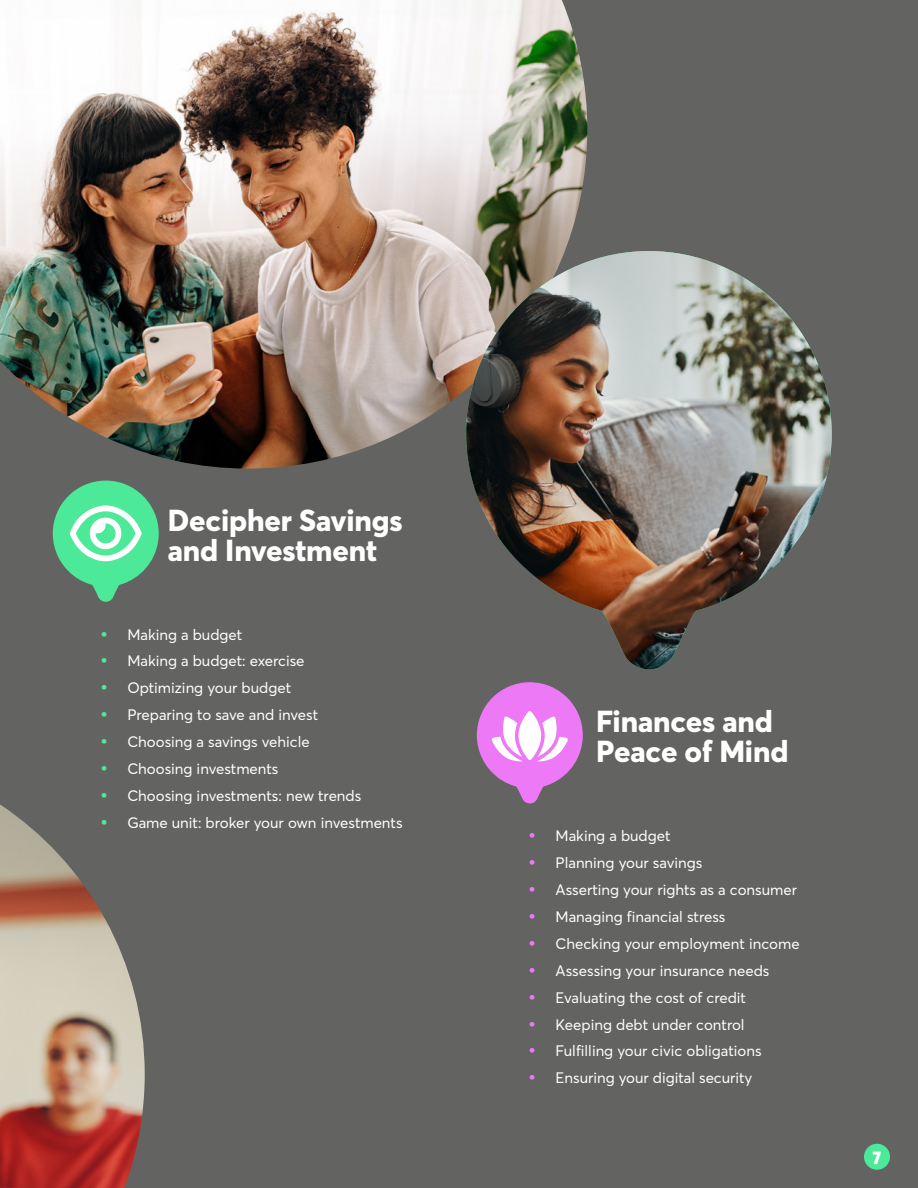
<style>
.page{position:relative;width:918px;height:1188px;background:#636362}
.page>*{position:absolute;margin:0;border:0;box-sizing:border-box;transform-origin:0 0}
.t1{font:800 30px/30px "Desjardins Sans";letter-spacing:-.005em;color:#fff}
.t2{font:900 18px "Desjardins Sans";color:#fff}
.t3{font:15px "Desjardins Sans";color:#fff}
.s1{font-weight:900;font-size:18px;color:#4ce998}
.s2{font-weight:900;font-size:18px;color:#ed79f6}
</style>
<div class="page">
<img style="left:0;top:0;width:587px;height:469px">
<img style="left:0;top:804px;width:145px;height:384px">
<svg style="left:477px;top:682px;width:106px;height:122px"></svg>
<div style="left:864px;top:1144px;width:26px;height:26px;background:#4ce998;border-radius:50%"></div>
<img style="left:466px;top:251px;width:366px;height:418px">
<svg style="left:53px;top:481px;width:106px;height:121px"></svg>
<h1 class="t1" style="left:168px;top:505px;width:236px">Decipher Savings and Investment</h1>
<p class="t3" style="left:100px;top:625px;width:143px"><span class="s1">•</span> Making a budget</p>
<p class="t3" style="left:100px;top:652px;width:206px"><span class="s1">•</span> Making a budget: exercise</p>
<p class="t3" style="left:100px;top:679px;width:192px"><span class="s1">•</span> Optimizing your budget</p>
<p class="t3" style="left:100px;top:706px;width:219px"><span class="s1">•</span> Preparing to save and invest</p>
<p class="t3" style="left:100px;top:733px;width:211px"><span class="s1">•</span> Choosing a savings vehicle</p>
<p class="t3" style="left:100px;top:760px;width:180px"><span class="s1">•</span> Choosing investments</p>
<p class="t3" style="left:100px;top:787px;width:263px"><span class="s1">•</span> Choosing investments: new trends</p>
<p class="t3" style="left:100px;top:813px;width:304px"><span class="s1">•</span> Game unit: broker your own investments</p>
<h1 class="t1" style="left:596px;top:707px;width:194px">Finances and<br>Peace of Mind</h1>
<p class="t3" style="left:529px;top:827px;width:143px"><span class="s2">•</span> Making a budget</p>
<p class="t3" style="left:529px;top:854px;width:175px"><span class="s2">•</span> Planning your savings</p>
<p class="t3" style="left:529px;top:881px;width:270px"><span class="s2">•</span> Asserting your rights as a consumer</p>
<p class="t3" style="left:529px;top:907px;width:198px"><span class="s2">•</span> Managing financial stress</p>
<p class="t3" style="left:529px;top:934px;width:273px"><span class="s2">•</span> Checking your employment income</p>
<p class="t3" style="left:529px;top:961px;width:242px"><span class="s2">•</span> Assessing your insurance needs</p>
<p class="t3" style="left:529px;top:988px;width:219px"><span class="s2">•</span> Evaluating the cost of credit</p>
<p class="t3" style="left:529px;top:1015px;width:218px"><span class="s2">•</span> Keeping debt under control</p>
<p class="t3" style="left:529px;top:1042px;width:234px"><span class="s2">•</span> Fulfilling your civic obligations</p>
<p class="t3" style="left:529px;top:1069px;width:225px"><span class="s2">•</span> Ensuring your digital security</p>
<p class="t2" style="left:873px;top:1146px;width:10px">7</p>
</div>
